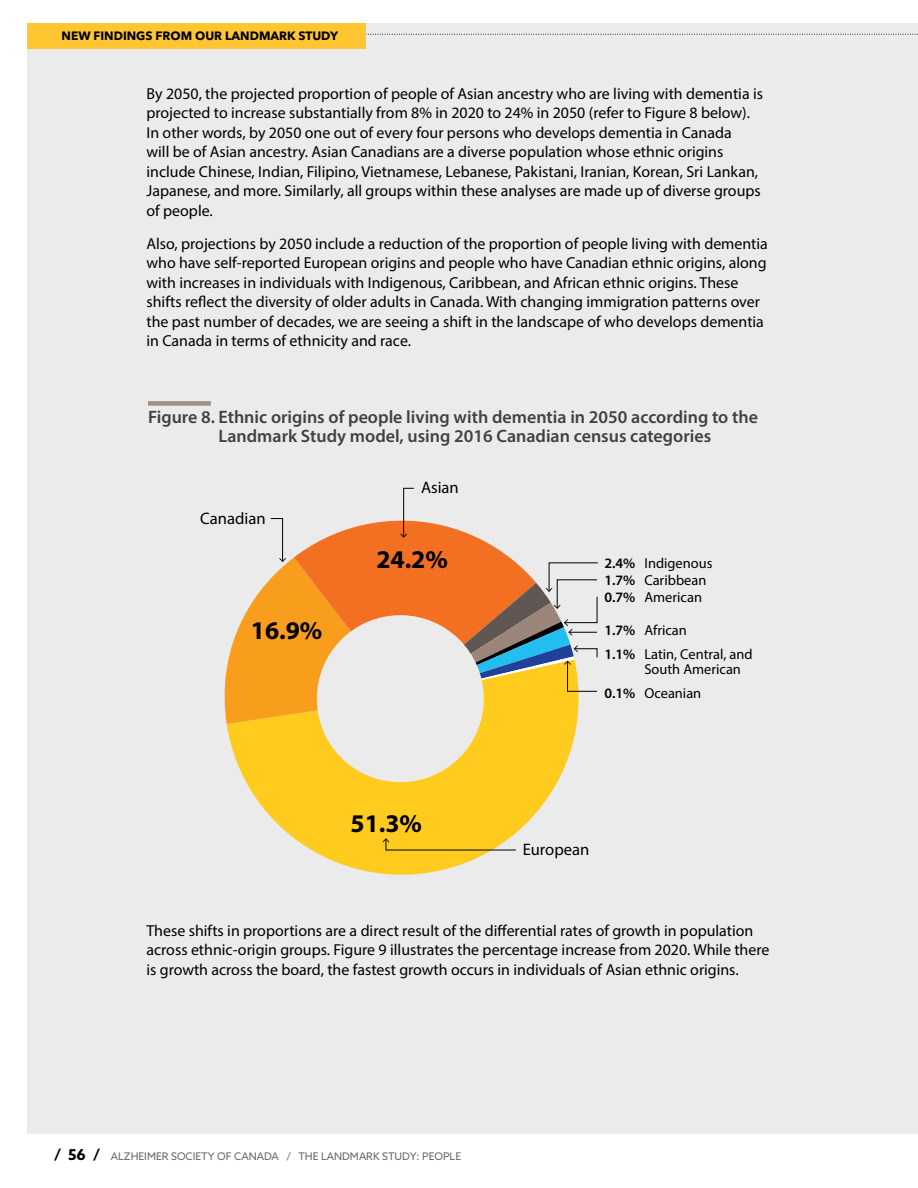
<style>
.page{position:relative;width:918px;height:1188px;background:#fff}
.page>*{position:absolute;margin:0;border:0;box-sizing:border-box;transform-origin:0 0}
.t1{font:700 25.5px "Myriad Pro";color:#000}
.h6_chart_head{font:600 18px/19.5px "Myriad Pro";color:#414042}
.t2{font:16.65px "Myriad Pro";color:#000}
.p_body{font:15.9px/19.5px "Myriad Pro";color:#000}
.t3{font:14.4px/17.2px "Myriad Pro";color:#000}
.t4{font:700 12px "Avenir Next LT Pro";color:#000}
.t5{font:10.5px "Azo Sans";color:#636466}
.s1{font-weight:600}
.s2{font-weight:700;font-size:15px;color:#000}
</style>
<div class="page">
<div style="left:27px;top:23px;width:891px;height:1111px;background:#ebebec"></div>
<svg style="left:365px;top:34px;width:553px;height:1px"></svg>
<div style="left:27px;top:23px;width:338px;height:26px;background:#ffc632"></div>
<div style="left:148px;top:401px;width:63px;height:5px;background:#9b9184"></div>
<svg style="left:227px;top:724px;width:350px;height:151px;fill:#ffcb1f"></svg>
<div style="left:317px;top:615px;width:167px;height:167px;background:#ebebec;border-radius:50%"></div>
<svg style="left:383px;top:838px;width:134px;height:13px;background:#e7bd32"></svg>
<svg style="left:224px;top:487px;width:374px;height:237px"></svg>
<p class="t4" style="left:62px;top:29px;width:278px">NEW FINDINGS FROM OUR LANDMARK STUDY</p>
<p class="p_body" style="left:147px;top:84px;width:618px">By 2050, the projected proportion of people of Asian ancestry who are living with dementia is projected to increase substantially from 8% in 2020 to 24% in 2050 (refer to Figure 8 below).<br>In other words, by 2050 one out of every four persons who develops dementia in Canada<br>will be of Asian ancestry. Asian Canadians are a diverse population whose ethnic origins include Chinese, Indian, Filipino, Vietnamese, Lebanese, Pakistani, Iranian, Korean, Sri Lankan, Japanese, and more. Similarly, all groups within these analyses are made up of diverse groups of people.</p>
<p class="p_body" style="left:147px;top:234px;width:623px">Also, projections by 2050 include a reduction of the proportion of people living with dementia who have self-reported European origins and people who have Canadian ethnic origins, along with increases in individuals with Indigenous, Caribbean, and African ethnic origins. These shifts reflect the diversity of older adults in Canada. With changing immigration patterns over the past number of decades, we are seeing a shift in the landscape of who develops dementia in Canada in terms of ethnicity and race.</p>
<p class="h6_chart_head" style="left:219px;top:407px;width:541px;text-indent:-70px">Figure 8. Ethnic origins of people living with dementia in 2050 according to the<br>Landmark Study model, using 2016 Canadian census categories</p>
<p class="t2" style="left:200px;top:508px;width:67px">Canadian</p>
<p class="t1" style="left:251px;top:614px;width:73px">16.9%</p>
<p class="t2" style="left:421px;top:477px;width:39px">Asian</p>
<p class="t1" style="left:376px;top:543px;width:73px">24.2%</p>
<p class="t1" style="left:351px;top:807px;width:73px">51.3%</p>
<p class="t3" style="left:604px;top:554px;width:109px"><span class="s1">2.4%</span> Indigenous<br><span class="s1">1.7%</span> Caribbean<br><span class="s1">0.7%</span> American</p>
<p class="t3" style="left:604px;top:618px;width:150px;line-height:24px"><span class="s1">1.7%</span> African<br><span class="s1">1.1%</span> Latin, Central, and</p>
<p class="t3" style="left:604px;top:657px;width:138px;line-height:24px;text-indent:40px">South American<br><span class="s1">0.1%</span> Oceanian</p>
<p class="t2" style="left:523px;top:839px;width:68px">European</p>
<p class="p_body" style="left:147px;top:921px;width:624px">These shifts in proportions are a direct result of the differential rates of growth in population across ethnic-origin groups. Figure 9 illustrates the percentage increase from 2020. While there is growth across the board, the fastest growth occurs in individuals of Asian ethnic origins.</p>
<p class="t5" style="left:54px;top:1149px;width:409px"><span class="s2">/ 56 /</span> ALZHEIMER SOCIETY OF CANADA / THE LANDMARK STUDY: PEOPLE</p>
</div>
